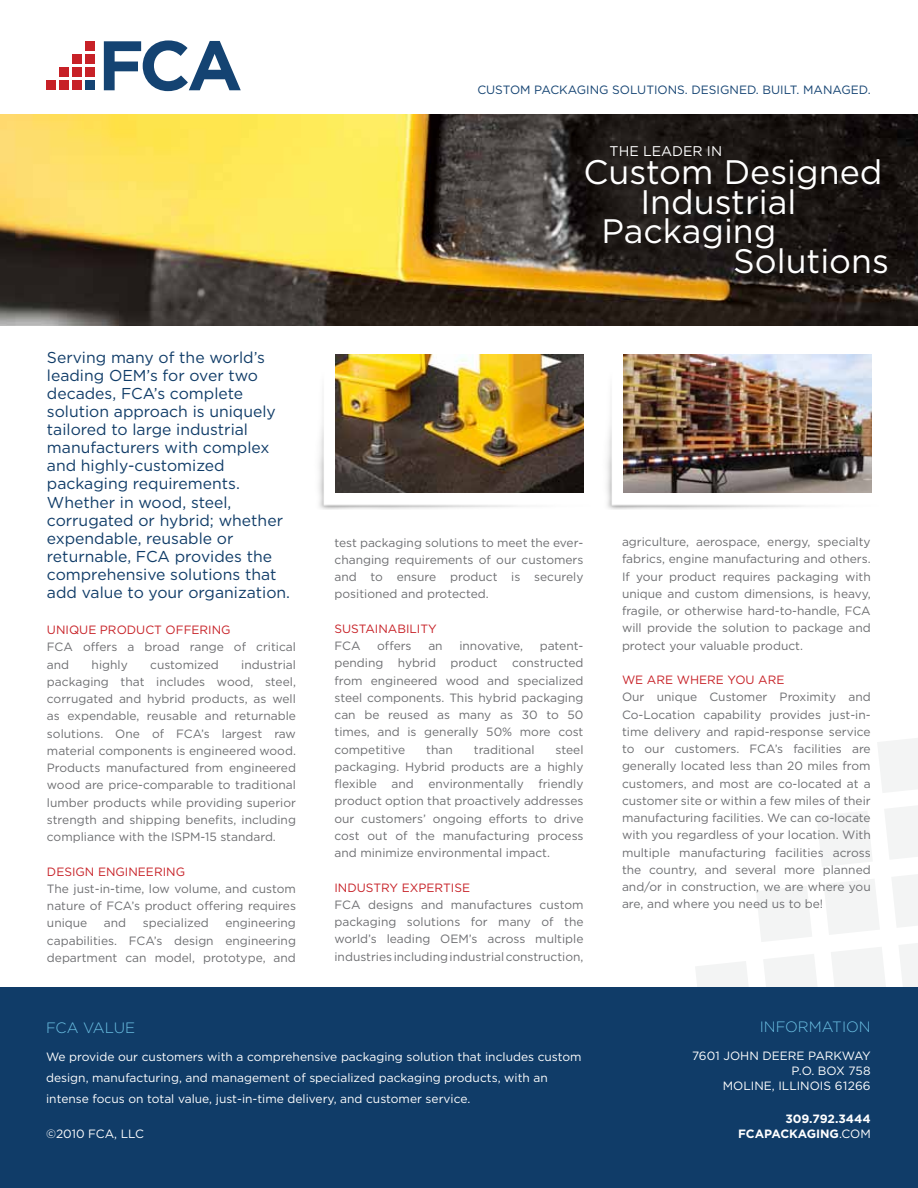
<style>
.page{position:relative;width:918px;height:1188px;background:#fff}
.page>*{position:absolute;margin:0;border:0;box-sizing:border-box;transform-origin:0 0}
.t1{font:34.05px/29.7px "Gotham";color:#fff}
.t2{font:33.9px/30.2px "Gotham";color:#fff}
.t3{font:15.75px/18px "Gotham";color:#103c68}
.t4{font:300 15px "Gotham";color:#6bc0e3}
.t5{font:14.1px "Gotham";color:#fff}
.t6{font:12px/17.2px "Gotham";color:#6d6e71;text-align:justify}
.t7{font:12px/21px "Gotham";color:#fff}
.t8{font:12px "Gotham";color:#c72127}
.t9{font:12px "Gotham";color:#144372}
.t10{font:700 12px/15px "Gotham";color:#fff;text-align:right}
.s1{font-weight:400}
</style>
<div class="page">
<img style="left:318px;top:354px;width:266px;height:155px">
<img style="left:606px;top:354px;width:266px;height:155px">
<svg style="left:695px;top:961px;width:56px;height:27px"></svg>
<svg style="left:763px;top:954px;width:56px;height:34px"></svg>
<svg style="left:831px;top:947px;width:56px;height:41px"></svg>
<svg style="left:898px;top:943px;width:20px;height:45px"></svg>
<svg style="left:756px;top:886px;width:56px;height:56px"></svg>
<svg style="left:824px;top:879px;width:56px;height:56px"></svg>
<svg style="left:892px;top:874px;width:26px;height:53px"></svg>
<svg style="left:817px;top:811px;width:55px;height:55px"></svg>
<svg style="left:884px;top:806px;width:34px;height:53px"></svg>
<svg style="left:877px;top:738px;width:41px;height:55px"></svg>
<div style="left:0;top:988px;width:918px;height:200px;background:#103c68"></div>
<svg style="left:104px;top:40px;width:137px;height:51px"></svg>
<div style="left:85px;top:41px;width:10px;height:10px;background:#c72127"></div>
<div style="left:85px;top:54px;width:10px;height:10px;background:#c72127"></div>
<div style="left:85px;top:67px;width:10px;height:10px;background:#c72127"></div>
<div style="left:85px;top:81px;width:10px;height:9px;background:#144372"></div>
<div style="left:72px;top:54px;width:10px;height:10px;background:#c72127"></div>
<div style="left:72px;top:67px;width:10px;height:10px;background:#c72127"></div>
<div style="left:72px;top:81px;width:10px;height:9px;background:#c72127"></div>
<div style="left:59px;top:67px;width:10px;height:10px;background:#c72127"></div>
<div style="left:59px;top:81px;width:10px;height:9px;background:#c72127"></div>
<div style="left:46px;top:81px;width:10px;height:9px;background:#c72127"></div>
<img style="left:0;top:114px;width:918px;height:211px">
<img style="left:335px;top:354px;width:248px;height:139px">
<img style="left:623px;top:354px;width:248px;height:139px">
<p class="t9" style="left:477px;top:83px;width:395px">CUSTOM PACKAGING SOLUTIONS. DESIGNED. BUILT. MANAGED.</p>
<p class="t3" style="left:47px;top:349px;width:245px">Serving many of the world’s leading OEM’s for over two decades, FCA’s complete solution approach is uniquely tailored to large industrial manufacturers with complex and highly-customized packaging requirements.<br>Whether in wood, steel, corrugated or hybrid; whether expendable, reusable or returnable, FCA provides the comprehensive solutions that add value to your organization.</p>
<p class="t8" style="left:47px;top:623px;width:99px">Unique Product</p>
<p class="t8" style="left:166px;top:623px;width:19px">Offe</p>
<p class="t8" style="left:200px;top:623px;width:33px">ring</p>
<p class="t6" style="left:47px;top:638px;width:251px">FCA offers a broad range of critical and</p>
<p class="t6" style="left:47px;top:656px;width:251px;text-indent:194px">industrial packaging that includes wood, steel, corrugated and hybrid products, as well as expendable, reusable and returnable solutions. One of FCA’s largest raw material components is engineered wood.<br>Products manufactured from engineered wood are price-comparable to traditional lumber products while providing superior strength and shipping benefits, including compliance with the ISPM-15 standard.</p>
<p class="t8" style="left:47px;top:865px;width:138px">DESIGN ENGINEERING</p>
<p class="t6" style="left:47px;top:880px;width:251px">The just-in-time, low volume, and custom nature of FCA’s product offering requires unique</p>
<p class="t6" style="left:92px;top:656px;width:38px">highly</p>
<p class="t6" style="left:150px;top:656px;width:70px">customized</p>
<p class="t6" style="left:104px;top:914px;width:24px">and</p>
<p class="t6" style="left:143px;top:914px;width:67px">specialized</p>
<p class="t6" style="left:47px;top:914px;width:251px;text-indent:178px">engineering capabilities. FCA’s design engineering department can model, prototype, and</p>
<p class="t5" style="left:610px;top:143px;width:114px">THE LEADER IN</p>
<h1 class="t1" style="left:640px;top:157px;width:244px;text-indent:-57px">Custom Designed<br>Industrial</h1>
<h2 class="t2" style="left:733px;top:215px;width:157px;text-indent:-132px">Packaging<br>Solutions</h2>
<p class="t6" style="left:334px;top:534px;width:251px">test packaging solutions to meet the ever&shy;changing requirements of our customers and to ensure product is securely positioned and protected.</p>
<p class="t8" style="left:334px;top:622px;width:104px">SUSTAINABILITY</p>
<p class="t6" style="left:334px;top:637px;width:28px">FCA</p>
<p class="t6" style="left:377px;top:637px;width:36px">offers</p>
<p class="t6" style="left:428px;top:637px;width:16px">an</p>
<p class="t6" style="left:459px;top:637px;width:65px">innovative,</p>
<p class="t6" style="left:334px;top:637px;width:251px;text-indent:205px">patent&shy;pending hybrid product constructed from engineered wood and specialized steel components. This hybrid packaging can be reused as many as 30 to 50 times, and is generally 50% more cost competitive</p>
<p class="t6" style="left:334px;top:741px;width:251px;text-indent:221px">steel packaging. Hybrid products are a highly flexible and environmentally friendly product option that proactively addresses our customers’ ongoing efforts to drive cost out of the manufacturing process and minimize environmental impact.</p>
<p class="t8" style="left:334px;top:881px;width:31px">Indust</p>
<p class="t8" style="left:381px;top:881px;width:70px">ry Expe rtise</p>
<p class="t6" style="left:334px;top:896px;width:251px">FCA designs and manufactures custom packaging solutions for many of the world’s leading OEM’s across multiple industries including industrial construction,</p>
<p class="t6" style="left:426px;top:741px;width:28px">than</p>
<p class="t6" style="left:474px;top:741px;width:62px">traditional</p>
<p class="t6" style="left:622px;top:533px;width:250px">agriculture, aerospace, energy, specialty fabrics, engine manufacturing and others.<br>If your product requires packaging with unique and custom dimensions, is heavy, fragile, or otherwise hard-to-handle, FCA will provide the solution to package and protect your valuable product.</p>
<p class="t8" style="left:622px;top:673px;width:162px">We Are Where You Are</p>
<p class="t6" style="left:622px;top:688px;width:250px">Our unique Customer Proximity and Co-Location capability provides just-in&shy;time delivery and rapid-response service to our customers. FCA’s facilities are generally located less than 20 miles from customers, and most are co-located at a customer site or within a few miles of their manufacturing facilities. We can co-locate with you regardless of your location. With multiple manufacturing facilities across the country, and several more planned and/or in construction, we are where you are, and where you need us to be!</p>
<p class="t4" style="left:46px;top:1019px;width:90px">FCA VALUE</p>
<p class="t7" style="left:46px;top:1046px;width:537px">We provide our customers with a comprehensive packaging solution that includes custom design, manufacturing, and management of specialized packaging products, with an intense focus on total value, just-in-time delivery, and customer service.</p>
<p class="t7" style="left:46px;top:1123px;width:99px">©2010 FCA, LLC</p>
<p class="t4" style="left:760px;top:1018px;width:113px">INFORMATION</p>
<p class="t7" style="left:692px;top:1048px;width:180px;line-height:15px;text-align:right">7601 JOHN DEERE PARKWAY<br>P.O. BOX 758<br>MOLINE, ILLINOIS 61266</p>
<p class="t10" style="left:738px;top:1111px;width:134px">309.792.3444<br>FCAPACKAGING<span class="s1">.COM</span></p>
</div>
